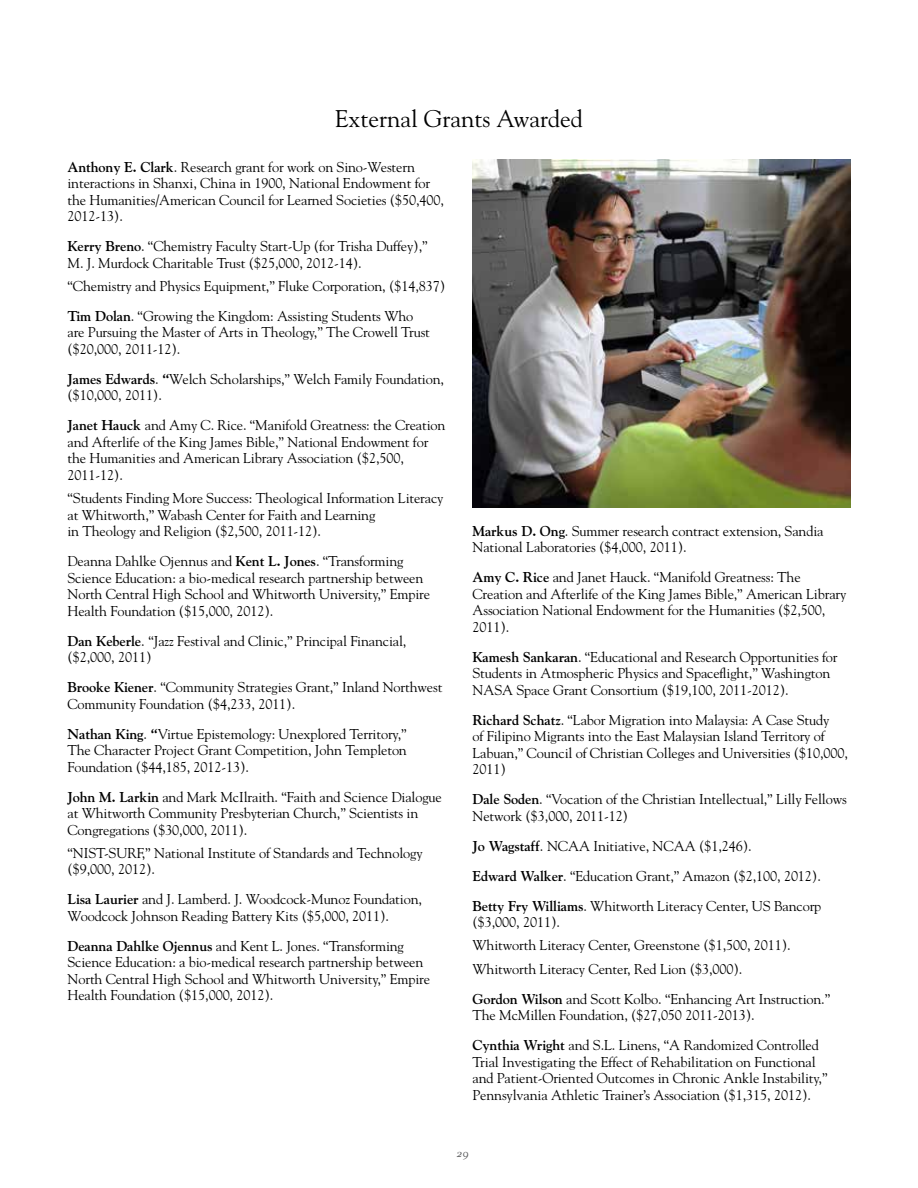
<style>
.page{position:relative;width:918px;height:1188px;background:#fff}
.page>*{position:absolute;margin:0;border:0;box-sizing:border-box;transform-origin:0 0}
.t1{font:24px "Goudy";color:#000}
.t2{font:14.25px/16.5px "Goudy";letter-spacing:-.01em;color:#000}
.t3{font:12px "Goudy Italic Os F";color:#58595b}
.s1{font-weight:700}
</style>
<div class="page">
<img style="left:472px;top:160px;width:378px;height:348px">
<h1 class="t1" style="left:335px;top:104px;width:249px">External Grants Awarded</h1>
<p class="t2" style="left:68px;top:158px;width:378px"><span class="s1">Anthony E. Clark</span>. Research grant for work on Sino-Western interactions in Shanxi, China in 1900, National Endowment for the Humanities/American Council for Learned Societies ($50,400, 2012-13).</p>
<p class="t2" style="left:68px;top:238px;width:362px"><span class="s1">Kerry Breno</span>. “Chemistry Faculty Start-Up (for Trisha Duffey),”<br>M. J. Murdock Charitable Trust ($25,000, 2012-14).</p>
<p class="t2" style="left:68px;top:271px;width:379px;line-height:30px">“Chemistry and Physics Equipment,” Fluke Corporation, ($14,837)<br><span class="s1">Tim Dolan</span>. “Growing the Kingdom: Assisting Students Who</p>
<p class="t2" style="left:68px;top:324px;width:364px">are Pursuing the Master of Arts in Theology,” The Crowell Trust ($20,000, 2011-12).</p>
<p class="t2" style="left:68px;top:371px;width:378px"><span class="s1">James Edwards</span>. <span class="s1">“</span>Welch Scholarships,” Welch Family Foundation, ($10,000, 2011).</p>
<p class="t2" style="left:68px;top:417px;width:379px"><span class="s1">Janet Hauck</span> and Amy C. Rice. “Manifold Greatness: the Creation and Afterlife of the King James Bible,” National Endowment for the Humanities and American Library Association ($2,500, 2011-12).</p>
<p class="t2" style="left:68px;top:490px;width:378px">“Students Finding More Success: Theological Information Literacy at Whitworth,” Wabash Center for Faith and Learning<br>in Theology and Religion ($2,500, 2011-12).</p>
<p class="t2" style="left:68px;top:553px;width:364px">Deanna Dahlke Ojennus and <span class="s1">Kent L. Jones</span>. “Transforming Science Education: a bio-medical research partnership between North Central High School and Whitworth University,” Empire Health Foundation ($15,000, 2012).</p>
<p class="t2" style="left:68px;top:632px;width:340px"><span class="s1">Dan Keberle</span>. “Jazz Festival and Clinic,” Principal Financial, ($2,000, 2011)</p>
<p class="t2" style="left:68px;top:679px;width:376px"><span class="s1">Brooke Kiener</span>. “Community Strategies Grant,” Inland Northwest<br>Community Foundation ($4,233, 2011).</p>
<p class="t2" style="left:68px;top:725px;width:341px;text-align:justify"><span class="s1">Nathan King</span>. <span class="s1">“</span>Virtue Epistemology: Unexplored Territory,” The Character Project Grant Competition, John Templeton Foundation ($44,185, 2012-13).</p>
<p class="t2" style="left:68px;top:788px;width:376px"><span class="s1">John M. Larkin</span> and Mark McIlraith. “Faith and Science Dialogue at Whitworth Community Presbyterian Church,” Scientists in<br>Congregations ($30,000, 2011).</p>
<p class="t2" style="left:68px;top:845px;width:357px">“NIST-SURF,” National Institute of Standards and Technology ($9,000, 2012).</p>
<p class="t2" style="left:68px;top:891px;width:356px"><span class="s1">Lisa Laurier</span> and J. Lamberd. J. Woodcock-Munoz Foundation,<br>Woodcock Johnson Reading Battery Kits ($5,000, 2011).</p>
<p class="t2" style="left:68px;top:938px;width:364px"><span class="s1">Deanna Dahlke Ojennus</span> and Kent L. Jones. “Transforming Science Education: a bio-medical research partnership between North Central High School and Whitworth University,” Empire Health Foundation ($15,000, 2012).</p>
<p class="t2" style="left:472px;top:522px;width:353px"><span class="s1">Markus D. Ong</span>. Summer research contract extension, Sandia<br>National Laboratories ($4,000, 2011).</p>
<p class="t2" style="left:472px;top:569px;width:375px"><span class="s1">Amy C. Rice</span> and Janet Hauck. “Manifold Greatness: The Creation and Afterlife of the King James Bible,” American Library Association National Endowment for the Humanities ($2,500, 2011).</p>
<p class="t2" style="left:472px;top:648px;width:367px"><span class="s1">Kamesh Sankaran</span>. “Educational and Research Opportunities for<br>Students in Atmospheric Physics and Spaceflight,” Washington<br>NASA Space Grant Consortium ($19,100, 2011-2012).</p>
<p class="t2" style="left:472px;top:711px;width:377px"><span class="s1">Richard Schatz</span>. “Labor Migration into Malaysia: A Case Study<br>of Filipino Migrants into the East Malaysian Island Territory of Labuan,” Council of Christian Colleges and Universities ($10,000, 2011)</p>
<p class="t2" style="left:472px;top:791px;width:376px"><span class="s1">Dale Soden</span>. “Vocation of the Christian Intellectual,” Lilly Fellows<br>Network ($3,000, 2011-12)</p>
<p class="t2" style="left:472px;top:831px;width:350px;line-height:30px"><span class="s1">Jo Wagstaff</span>. NCAA Initiative, NCAA ($1,246).<br><span class="s1">Edward Walker</span>. “Education Grant,” Amazon ($2,100, 2012).<br><span class="s1">Betty Fry Williams</span>. Whitworth Literacy Center, US Bancorp</p>
<p class="t2" style="left:472px;top:910px;width:320px;line-height:23.2px">($3,000, 2011).<br>Whitworth Literacy Center, Greenstone ($1,500, 2011).<br>Whitworth Literacy Center, Red Lion ($3,000).</p>
<p class="t2" style="left:472px;top:990px;width:359px"><span class="s1">Gordon Wilson</span> and Scott Kolbo. “Enhancing Art Instruction.”<br>The McMillen Foundation, ($27,050 2011-2013).</p>
<p class="t2" style="left:472px;top:1037px;width:357px"><span class="s1">Cynthia Wright</span> and S.L. Linens, “A Randomized Controlled Trial Investigating the Effect of Rehabilitation on Functional and Patient-Oriented Outcomes in Chronic Ankle Instability,” Pennsylvania Athletic Trainer’s Association ($1,315, 2012).</p>
<p class="t3" style="left:457px;top:1146px;width:13px">29</p>
</div>
